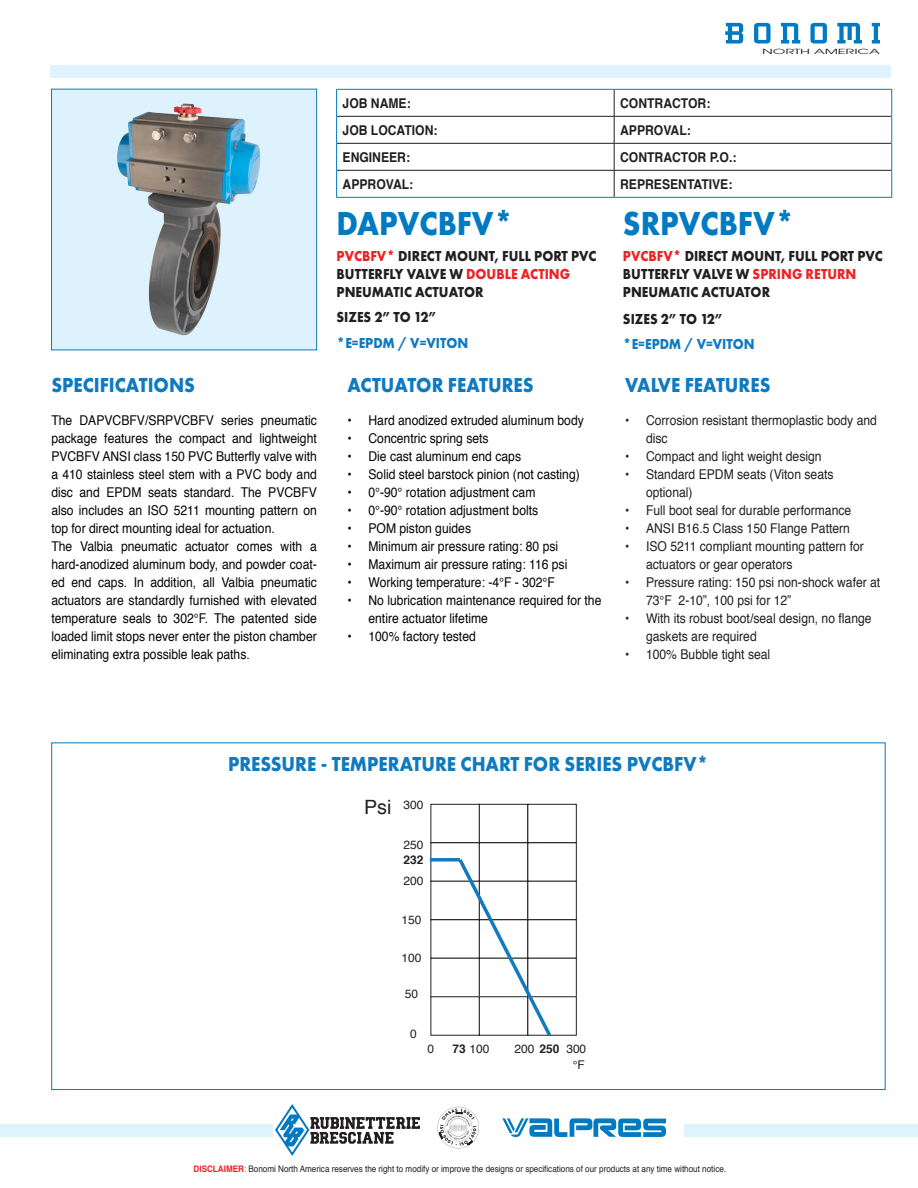
<style>
.page{position:relative;width:918px;height:1188px;background:#fff}
.page>*{position:absolute;margin:0;border:0;box-sizing:border-box;transform-origin:0 0}
.t1{font:700 34.5px "Futura PT";color:#007ac2;scale:.9 1}
.t2{font:700 21px "Futura PT";color:#107ac0;scale:.9 1}
.t3{font:19.65px "Helvetica";color:#231f20}
.t4{font:700 15px/18px "Futura PT";color:#231f20;scale:.9 1}
.t5{font:700 15px "Futura PT";color:#107ac0;scale:.9 1}
.t6{font:13.5px/18px "Helvetica";color:#040503;text-align:justify;scale:.9 1}
.t7{font:13.5px/18px "Helvetica";color:#231f20;scale:.9 1}
.t8{font:700 13.5px "Helvetica";color:#231f20;scale:.9 1}
.t9{font:12px "Helvetica";color:#231f20}
.t10{font:700 12px "Helvetica";color:#231f20}
.t11{font:9px "Helvetica";color:#231f20;scale:.9 1}
.t12{font:7.05px "Avant Garde";letter-spacing:-.01em;color:#231f20;scale:2.07 1}
.s1{color:#ee2123}
.s2{font-weight:700}
.s3{font-weight:700;color:#ee2123}
</style>
<div class="page">
<div style="left:0;top:1124px;width:353px;height:13px;background:#def3fc"></div>
<div style="left:584px;top:1124px;width:334px;height:13px;background:#def3fc"></div>
<svg style="left:437px;top:1107px;width:42px;height:41px"></svg>
<svg style="left:725px;top:23px;width:18px;height:21px"></svg>
<svg style="left:754px;top:23px;width:17px;height:21px"></svg>
<svg style="left:781px;top:23px;width:19px;height:21px"></svg>
<svg style="left:810px;top:23px;width:17px;height:21px"></svg>
<svg style="left:837px;top:23px;width:25px;height:21px"></svg>
<svg style="left:872px;top:23px;width:8px;height:21px"></svg>
<div style="left:50px;top:65px;width:841px;height:13px;background:#def3fc"></div>
<svg style="left:51px;top:89px;width:266px;height:261px;background:#c2d7e3"></svg>
<svg style="left:614px;top:90px;width:1px;height:107px"></svg>
<hr style="left:337px;top:116px;width:277px;height:1px;background:#231f20">
<hr style="left:614px;top:116px;width:277px;height:1px;background:#231f20">
<hr style="left:337px;top:143px;width:277px;height:1px;background:#231f20">
<hr style="left:614px;top:143px;width:277px;height:1px;background:#231f20">
<hr style="left:337px;top:170px;width:277px;height:1px;background:#231f20">
<hr style="left:614px;top:170px;width:277px;height:1px;background:#231f20">
<hr style="left:336px;top:89px;width:278px;height:1px;background:#007ac2">
<hr style="left:614px;top:89px;width:278px;height:1px;background:#007ac2">
<svg style="left:336px;top:90px;width:1px;height:107px"></svg>
<svg style="left:891px;top:90px;width:1px;height:107px"></svg>
<hr style="left:336px;top:197px;width:278px;height:1px;background:#007ac2">
<hr style="left:614px;top:197px;width:278px;height:1px;background:#007ac2">
<svg style="left:275px;top:1104px;width:145px;height:52px"></svg>
<div style="left:485px;top:1114px;width:198px;height:27px;background:#fff"></div>
<svg style="left:502px;top:1118px;width:164px;height:19px"></svg>
<div style="left:431px;top:804px;width:49px;height:39px;border:1px solid #231f20"></div>
<div style="left:431px;top:881px;width:49px;height:39px;border:1px solid #231f20"></div>
<div style="left:431px;top:958px;width:49px;height:39px;border:1px solid #231f20"></div>
<svg style="left:430px;top:858px;width:25px;height:4px"></svg>
<div style="left:479px;top:804px;width:49px;height:39px;border:1px solid #231f20"></div>
<div style="left:479px;top:843px;width:49px;height:38px;border:1px solid #231f20"></div>
<div style="left:528px;top:804px;width:49px;height:39px;border:1px solid #231f20"></div>
<div style="left:528px;top:843px;width:49px;height:38px;border:1px solid #231f20"></div>
<div style="left:528px;top:881px;width:49px;height:39px;border:1px solid #231f20"></div>
<div style="left:528px;top:920px;width:49px;height:38px;border:1px solid #231f20"></div>
<div style="left:528px;top:958px;width:49px;height:39px;border:1px solid #231f20"></div>
<div style="left:528px;top:997px;width:49px;height:38px;border:1px solid #231f20"></div>
<svg style="left:455px;top:855px;width:99px;height:181px"></svg>
<img style="left:117px;top:104px;width:66px;height:224px">
<p class="t8" style="left:343px;top:92px;width:77px">JOB NAME:</p>
<p class="t8" style="left:620px;top:92px;width:102px">CONTRACTOR:</p>
<p class="t8" style="left:343px;top:119px;width:107px">JOB LOCATION:</p>
<p class="t8" style="left:620px;top:119px;width:80px">APPROVAL:</p>
<p class="t8" style="left:343px;top:146px;width:77px">ENGINEER:</p>
<p class="t8" style="left:620px;top:146px;width:131px">CONTRACTOR P.O.:</p>
<p class="t8" style="left:343px;top:173px;width:80px">APPROVAL:</p>
<p class="t8" style="left:620px;top:173px;width:126px">REPRESENTATIVE:</p>
<p class="t12" style="left:762px;top:47px;width:58px">NORTH AMERICA</p>
<p class="t2" style="left:51px;top:372px;width:161px">SPECIFICATIONS</p>
<p class="t6" style="left:51px;top:412px;width:297px">The DAPVCBFV/SRPVCBFV series pneumatic package features the compact and lightweight PVCBFV ANSI class 150 PVC Butterfly valve with a 410 stainless steel stem with a PVC body and disc and EPDM seats standard. The PVCBFV also includes an ISO 5211 mounting pattern on top for direct mounting ideal for actuation.</p>
<p class="t6" style="left:51px;top:538px;width:297px">The Valbia pneumatic actuator comes with a hard-anodized aluminum body, and powder coat&shy;ed end caps. In addition, all Valbia pneumatic actuators are standardly furnished with elevated temperature seals to 302°F. The patented side loaded limit stops never enter the piston chamber eliminating extra possible leak paths.</p>
<p class="t1" style="left:337px;top:202px;width:198px">DAPVCBFV*</p>
<p class="t4" style="left:337px;top:247px;width:290px"><span class="s1">PVCBFV*</span> DIRECT MOUNT, FULL PORT PVC<br>BUTTERFLY VALVE W <span class="s1">DOUBLE ACTING<br></span>PNEUMATIC ACTUATOR</p>
<p class="t4" style="left:337px;top:308px;width:112px">SIZES 2” TO 12”</p>
<p class="t5" style="left:337px;top:333px;width:148px">*E=EPDM / V=VITON</p>
<p class="t2" style="left:347px;top:372px;width:208px">ACTUATOR FEATURES</p>
<p class="t6" style="left:347px;top:412px;width:264px">• Hard anodized extruded aluminum body</p>
<p class="t6" style="left:347px;top:430px;width:158px">• Concentric spring sets</p>
<p class="t6" style="left:347px;top:448px;width:194px">• Die cast aluminum end caps</p>
<p class="t6" style="left:347px;top:466px;width:260px">• Solid steel barstock pinion (not casting)</p>
<p class="t6" style="left:347px;top:484px;width:210px">• 0°-90° rotation adjustment cam</p>
<p class="t6" style="left:347px;top:502px;width:213px">• 0°-90° rotation adjustment bolts</p>
<p class="t6" style="left:347px;top:520px;width:139px">• POM piston guides</p>
<p class="t6" style="left:347px;top:538px;width:236px">• Minimum air pressure rating: 80 psi</p>
<p class="t6" style="left:347px;top:556px;width:246px">• Maximum air pressure rating: 116 psi</p>
<p class="t6" style="left:347px;top:574px;width:232px">• Working temperature: -4°F - 302°F</p>
<p class="t6" style="left:368px;top:592px;width:260px;text-indent:-21px">• No lubrication maintenance required for the entire actuator lifetime</p>
<p class="t6" style="left:347px;top:628px;width:144px">• 100% factory tested</p>
<p class="t1" style="left:623px;top:202px;width:192px">SRPVCBFV*</p>
<p class="t4" style="left:623px;top:247px;width:290px"><span class="s1">PVCBFV*</span> DIRECT MOUNT, FULL PORT PVC<br>BUTTERFLY VALVE W <span class="s1">SPRING RETURN<br></span>PNEUMATIC ACTUATOR</p>
<p class="t4" style="left:623px;top:310px;width:112px">SIZES 2” TO 12”</p>
<p class="t5" style="left:623px;top:335px;width:148px">*E=EPDM / V=VITON</p>
<p class="t2" style="left:625px;top:372px;width:163px">VALVE FEATURES</p>
<p class="t7" style="left:646px;top:412px;width:258px;text-indent:-21px">• Corrosion resistant thermoplastic body and disc</p>
<p class="t7" style="left:625px;top:448px;width:220px">• Compact and light weight design</p>
<p class="t7" style="left:646px;top:466px;width:210px;text-indent:-21px">• Standard EPDM seats (Viton seats optional)</p>
<p class="t7" style="left:625px;top:502px;width:253px">• Full boot seal for durable performance</p>
<p class="t7" style="left:625px;top:520px;width:251px">• ANSI B16.5 Class 150 Flange Pattern</p>
<p class="t7" style="left:646px;top:538px;width:244px;text-indent:-21px">• ISO 5211 compliant mounting pattern for actuators or gear operators</p>
<p class="t7" style="left:646px;top:574px;width:262px;text-indent:-21px">• Pressure rating: 150 psi non-shock wafer at<br>73°F 2-10”, 100 psi for 12”</p>
<p class="t7" style="left:646px;top:610px;width:252px;text-indent:-21px">• With its robust boot/seal design, no flange gaskets are required</p>
<p class="t7" style="left:625px;top:646px;width:163px">• 100% Bubble tight seal</p>
<p class="t2" style="left:228px;top:751px;width:536px">PRESSURE - TEMPERATURE CHART FOR SERIES PVCBFV*</p>
<p class="t3" style="left:364px;top:792px;width:29px">Psi</p>
<p class="t9" style="left:403px;top:795px;width:21px">300</p>
<p class="t9" style="left:403px;top:836px;width:21px">250</p>
<p class="t10" style="left:403px;top:850px;width:21px">232</p>
<p class="t9" style="left:403px;top:871px;width:21px">200</p>
<p class="t9" style="left:402px;top:910px;width:21px">150</p>
<p class="t9" style="left:402px;top:949px;width:21px">100</p>
<p class="t9" style="left:405px;top:984px;width:15px">50</p>
<p class="t9" style="left:410px;top:1025px;width:8px">0</p>
<p class="t9" style="left:452px;top:1039px;width:38px"><span class="s2">73</span> 100</p>
<p class="t9" style="left:514px;top:1039px;width:47px">200 <span class="s2">250</span></p>
<p class="t9" style="left:428px;top:1039px;width:8px">0</p>
<p class="t9" style="left:566px;top:1039px;width:21px">300</p>
<p class="t9" style="left:573px;top:1055px;width:14px">°F</p>
<p class="t11" style="left:194px;top:1162px;width:593px"><span class="s3">DISCLAIMER</span><span class="s1">:</span> Bonomi North America reserves the right to modify or improve the designs or specifications of our products at any time without notice.</p>
</div>
